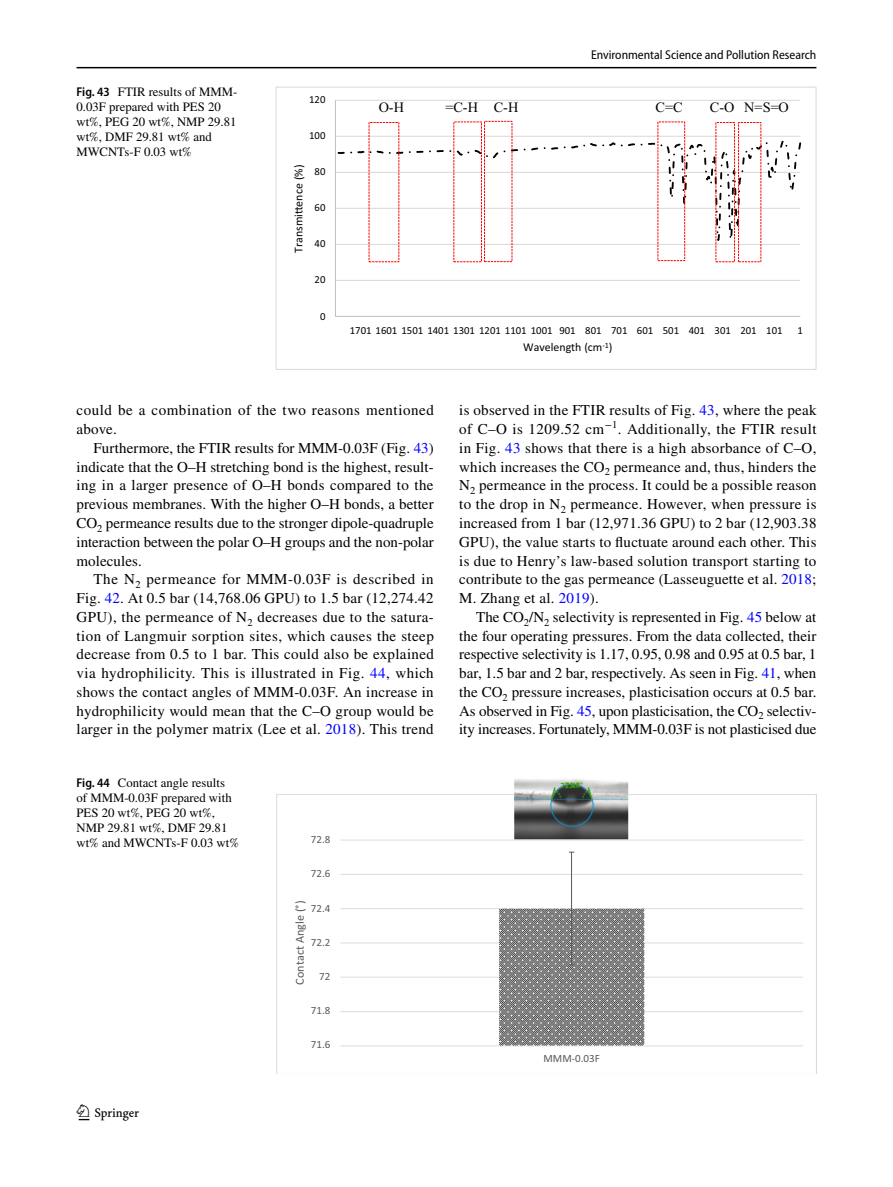
<style>
.page{position:relative;width:893px;height:1187px;background:#fff}
.page>*{position:absolute;margin:0;border:0;box-sizing:border-box;transform-origin:0 0}
.t1{font:22.5px "Springnew Regular 2";color:#000}
.t2{font:15px/18.8px "STIX";letter-spacing:.015em;color:#000;text-align:justify}
.t3{font:15px/18.8px "STIX";letter-spacing:.035em;color:#000}
.t4{font:14.25px "Times New Roman PSMT7";color:#000}
.t5{font:12.75px/15px "STIX";color:#000}
.t6{font:semi-condensed 12.75px "Myriad Pro";color:#000}
.t7{font:12.15px "Calibri 19";color:#595959}
.t8{font:11.85px "Calibri 18";color:#000}
.t9{font:10.95px "Calibri 19";color:#595959}
.t10{font:10.8px "Calibri 18";color:#000}
.s1{font-family:"Myriad Pro";font-weight:600;font-stretch:semi-condensed}
.s2{color:#00f}
</style>
<div class="page">
<hr style="left:77px;top:67px;width:739px;height:1px;background:#000">
<hr style="left:335px;top:280px;width:465px;height:1px;background:#d9d9d9">
<hr style="left:335px;top:136px;width:465px;height:1px;background:#d9d9d9">
<hr style="left:335px;top:100px;width:465px;height:1px;background:#d9d9d9">
<hr style="left:335px;top:100px;width:1px;height:216px;background:#bfbfbf">
<hr style="left:335px;top:316px;width:465px;height:1px;background:#bfbfbf">
<svg style="left:336px;top:139px;width:465px;height:107px"></svg>
<div style="left:276px;top:87px;width:540px;height:283px;border:1px solid #d9d9d9"></div>
<svg style="left:484px;top:121px;width:251px;height:141px"></svg>
<img style="left:276px;top:777px;width:540px;height:296px">
<hr style="left:571px;top:908px;width:1px;height:56px;background:#595959">
<hr style="left:571px;top:852px;width:1px;height:56px;background:#595959">
<p class="t5" style="left:77px;top:85px;width:162px"><span class="s1">Fig. 43</span> FTIR results of MMM-<br>0.03F prepared with PES 20 wt%, PEG 20 wt%, NMP 29.81 wt%, DMF 29.81 wt% and<br>MWCNTs-F 0.03 wt%</p>
<p class="t10" style="left:309px;top:92px;width:18px">120</p>
<p class="t10" style="left:309px;top:128px;width:18px">100</p>
<p class="t8" style="left:290px;top:253px;width:89px;rotate:-90deg">Transmi ence (%)</p>
<p class="t10" style="left:315px;top:164px;width:12px">80</p>
<p class="t10" style="left:315px;top:200px;width:12px">60</p>
<p class="t10" style="left:315px;top:236px;width:12px">40</p>
<p class="t10" style="left:315px;top:272px;width:12px">20</p>
<p class="t10" style="left:320px;top:308px;width:7px">0</p>
<p class="t6" style="left:591px;top:48px;width:227px">Environmental Science and Pollution Research</p>
<p class="t4" style="left:379px;top:98px;width:27px">O-H</p>
<p class="t4" style="left:445px;top:98px;width:74px">=C-H C-H</p>
<p class="t4" style="left:656px;top:98px;width:29px">C=C</p>
<p class="t4" style="left:710px;top:98px;width:81px">C-O N=S=O</p>
<p class="t10" style="left:350px;top:322px;width:434px">1701 1601 1501 1401 1301 1201 1101 1001 901 801 701 601 501 401 301 201 101</p>
<p class="t10" style="left:797px;top:322px;width:7px">1</p>
<p class="t8" style="left:523px;top:339px;width:91px">Wavelength (cm<sup>-1</sup>)</p>
<p class="t3" style="left:77px;top:402px;width:359px">could be a combination of the two reasons mentioned above.</p>
<p class="t2" style="left:77px;top:439px;width:359px;text-indent:17px">Furthermore, the FTIR results for MMM-0.03F (Fig. <span class="s2">43</span>) indicate that the O–H stretching bond is the highest, result&shy;ing in a larger presence of O–H bonds compared to the previous membranes. With the higher O–H bonds, a better CO<sub>2</sub> permeance results due to the stronger dipole-quadruple interaction between the polar O–H groups and the non-polar molecules.</p>
<p class="t2" style="left:77px;top:571px;width:359px;text-indent:17px">The N<sub>2</sub> permeance for MMM-0.03F is described in Fig. <span class="s2">42</span>. At 0.5 bar (14,768.06 GPU) to 1.5 bar (12,274.42<br>GPU), the permeance of N<sub>2</sub> decreases due to the satura&shy;tion of Langmuir sorption sites, which causes the steep decrease from 0.5 to 1 bar. This could also be explained via hydrophilicity. This is illustrated in Fig. <span class="s2">44</span>, which shows the contact angles of MMM-0.03F. An increase in hydrophilicity would mean that the C–O group would be larger in the polymer matrix (Lee et al. <span class="s2">2018</span>). This trend</p>
<p class="t5" style="left:77px;top:776px;width:164px"><span class="s1">Fig. 44</span> Contact angle results<br>of MMM-0.03F prepared with<br>PES 20 wt%, PEG 20 wt%,<br>NMP 29.81 wt%, DMF 29.81 wt% and MWCNTs-F 0.03 wt%</p>
<h1 class="t1" style="left:79px;top:1104px;width:62px">1 3</h1>
<p class="t9" style="left:311px;top:832px;width:21px">72.8</p>
<p class="t9" style="left:311px;top:866px;width:21px">72.6</p>
<p class="t7" style="left:291px;top:984px;width:85px;rotate:-90deg">Contact Angle (°)</p>
<p class="t9" style="left:311px;top:900px;width:21px">72.4</p>
<p class="t9" style="left:311px;top:934px;width:21px">72.2</p>
<p class="t9" style="left:319px;top:968px;width:13px">72</p>
<p class="t9" style="left:311px;top:1002px;width:21px">71.8</p>
<p class="t9" style="left:311px;top:1036px;width:21px">71.6</p>
<p class="t2" style="left:459px;top:402px;width:359px">is observed in the FTIR results of Fig. <span class="s2">43</span>, where the peak of C–O is 1209.52 cm<sup>−1</sup>. Additionally, the FTIR result in Fig. <span class="s2">43</span> shows that there is a high absorbance of C–O, which increases the CO<sub>2</sub> permeance and, thus, hinders the N<sub>2</sub> permeance in the process. It could be a possible reason to the drop in N<sub>2</sub> permeance. However, when pressure is increased from 1 bar (12,971.36 GPU) to 2 bar (12,903.38<br>GPU), the value starts to fluctuate around each other. This is due to Henry’s law-based solution transport starting to contribute to the gas permeance (Lasseuguette et al. <span class="s2">2018</span>; M. Zhang et al. <span class="s2">2019</span>).</p>
<p class="t2" style="left:459px;top:608px;width:359px;text-indent:17px">The CO<sub>2</sub>/N<sub>2</sub> selectivity is represented in Fig. <span class="s2">45</span> below at the four operating pressures. From the data collected, their respective selectivity is 1.17, 0.95, 0.98 and 0.95 at 0.5 bar, 1 bar, 1.5 bar and 2 bar, respectively. As seen in Fig. <span class="s2">41</span>, when the CO<sub>2</sub> pressure increases, plasticisation occurs at 0.5 bar.<br>As observed in Fig. <span class="s2">45</span>, upon plasticisation, the CO<sub>2</sub> selectiv&shy;ity increases. Fortunately, MMM-0.03F is not plasticised due</p>
<p class="t9" style="left:544px;top:1050px;width:58px">MMM-0.03F</p>
</div>
